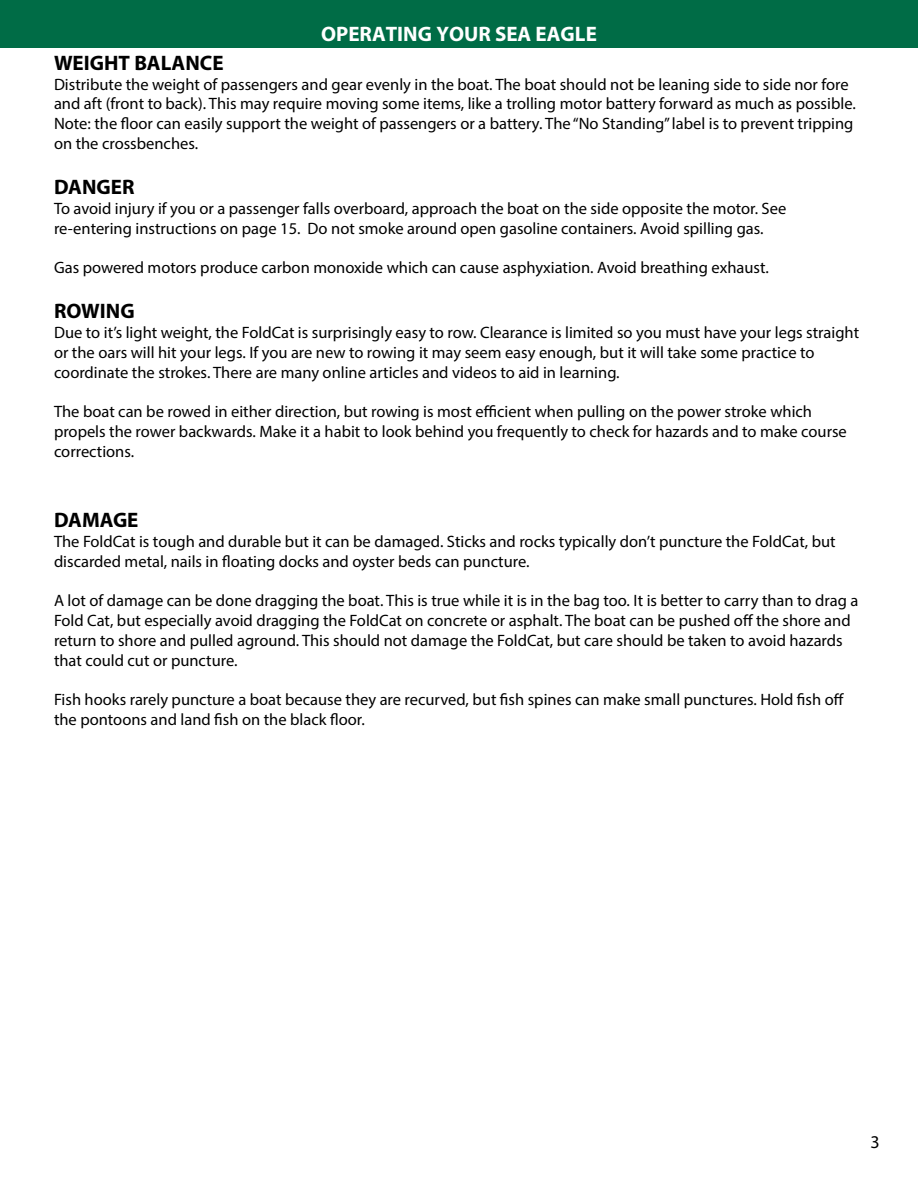
<style>
.page{position:relative;width:918px;height:1188px;background:#fff}
.page>*{position:absolute;margin:0;border:0;box-sizing:border-box;transform-origin:0 0}
.t1{font:700 21px "Myriad Pro";color:#000}
.t2{font:700 21px "Myriad Pro";color:#fff}
.t3{font:18px "Myriad Pro";color:#000}
.t4{font:16.5px/19.8px "Myriad Pro";color:#000}
</style>
<div class="page">
<div style="left:0;top:0;width:918px;height:47px;background:#006c46"></div>
<p class="t2" style="left:321px;top:20px;width:277px">OPERATING YOUR SEA EAGLE</p>
<p class="t1" style="left:54px;top:49px;width:171px">WEIGHT BALANCE</p>
<p class="t4" style="left:54px;top:74px;width:803px">Distribute the weight of passengers and gear evenly in the boat. The boat should not be leaning side to side nor fore and aft (front to back). This may require moving some items, like a trolling motor battery forward as much as possible.<br>Note: the floor can easily support the weight of passengers or a battery. The “No Standing” label is to prevent tripping on the crossbenches.</p>
<p class="t1" style="left:54px;top:173px;width:82px">DANGER</p>
<p class="t4" style="left:54px;top:198px;width:734px">To avoid injury if you or a passenger falls overboard, approach the boat on the side opposite the motor. See re-entering instructions on page 15. Do not smoke around open gasoline containers. Avoid spilling gas.</p>
<p class="t4" style="left:54px;top:257px;width:716px">Gas powered motors produce carbon monoxide which can cause asphyxiation. Avoid breathing exhaust.</p>
<p class="t1" style="left:54px;top:297px;width:82px">ROWING</p>
<p class="t4" style="left:54px;top:322px;width:807px">Due to it’s light weight, the FoldCat is surprisingly easy to row. Clearance is limited so you must have your legs straight or the oars will hit your legs. If you are new to rowing it may seem easy enough, but it will take some practice to coordinate the strokes. There are many online articles and videos to aid in learning.</p>
<p class="t4" style="left:54px;top:401px;width:794px">The boat can be rowed in either direction, but rowing is most efficient when pulling on the power stroke which propels the rower backwards. Make it a habit to look behind you frequently to check for hazards and to make course corrections.</p>
<p class="t1" style="left:54px;top:506px;width:86px">DAMAGE</p>
<p class="t4" style="left:54px;top:531px;width:783px">The FoldCat is tough and durable but it can be damaged. Sticks and rocks typically don’t puncture the FoldCat, but discarded metal, nails in floating docks and oyster beds can puncture.</p>
<p class="t4" style="left:54px;top:590px;width:806px">A lot of damage can be done dragging the boat. This is true while it is in the bag too. It is better to carry than to drag a Fold Cat, but especially avoid dragging the FoldCat on concrete or asphalt. The boat can be pushed off the shore and return to shore and pulled aground. This should not damage the FoldCat, but care should be taken to avoid hazards that could cut or puncture.</p>
<p class="t4" style="left:54px;top:689px;width:791px">Fish hooks rarely puncture a boat because they are recurved, but fish spines can make small punctures. Hold fish off the pontoons and land fish on the black floor.</p>
<p class="t3" style="left:870px;top:1130px;width:11px">3</p>
</div>
